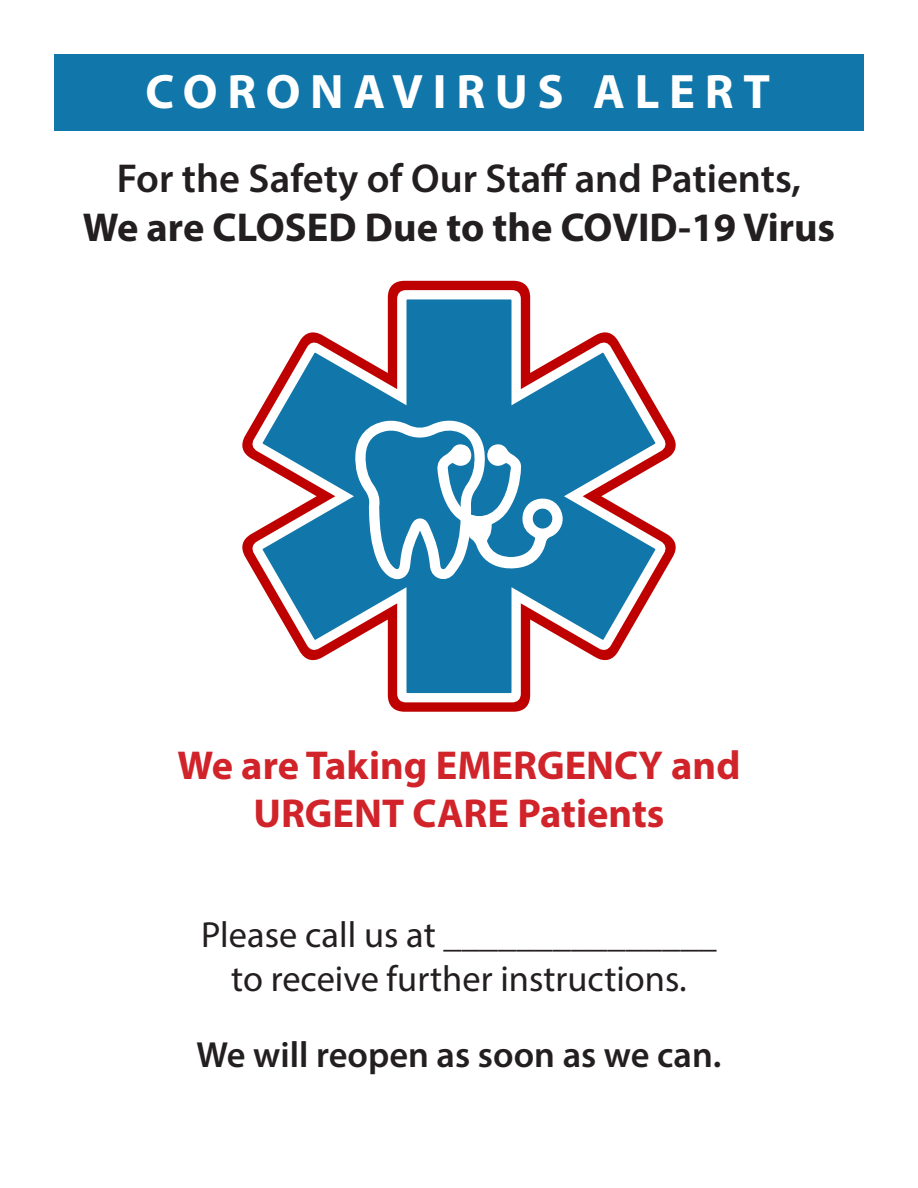
<style>
.page{position:relative;width:918px;height:1188px;background:#fff}
.page>*{position:absolute;margin:0;border:0;box-sizing:border-box;transform-origin:0 0}
.t1{font:48.6px "Myriad Variable Concept";letter-spacing:.42em;color:#fff}
.t2{font:40.5px/48.6px "Myriad Variable Concept";letter-spacing:.19em;color:#231f20;text-align:center}
.t3{font:40.5px/48.6px "Myriad Variable Concept";letter-spacing:.21em;color:#d1232a;text-align:center}
.t4{font:36.45px/43.8px "Myriad Variable Concept";letter-spacing:.14em;color:#231f20;text-align:center}
.t5{font:36.45px "Myriad Variable Concept";letter-spacing:.175em;color:#231f20}
.s1{font-family:"Helvetica Neue"}
</style>
<div class="page">
<div style="left:54px;top:54px;width:810px;height:76px;background:#1176a9"></div>
<svg style="left:242px;top:281px;width:434px;height:431px"></svg>
<svg style="left:251px;top:290px;width:416px;height:412px"></svg>
<svg style="left:263px;top:299px;width:392px;height:394px"></svg>
<svg style="left:354px;top:416px;width:210px;height:166px"></svg>
<p class="t1" style="left:146px;top:64px;width:615px">CORONAVIRUS ALERT</p>
<p class="t2" style="left:83px;top:154px;width:747px">For the Safety of Our Staffand Patients,<br>We are CLOSED Due to the COVID-19 Virus</p>
<p class="t3" style="left:177px;top:741px;width:555px">We are Taking EMERGENCY and<br>URGENT CARE Patients</p>
<p class="t4" style="left:201px;top:913px;width:517px">P le a s e c a ll u s a t <span class="s1">_______________ </span>to receive further instructions.</p>
<p class="t5" style="left:196px;top:1034px;width:524px">We willreopen as soon as we can.</p>
</div>
